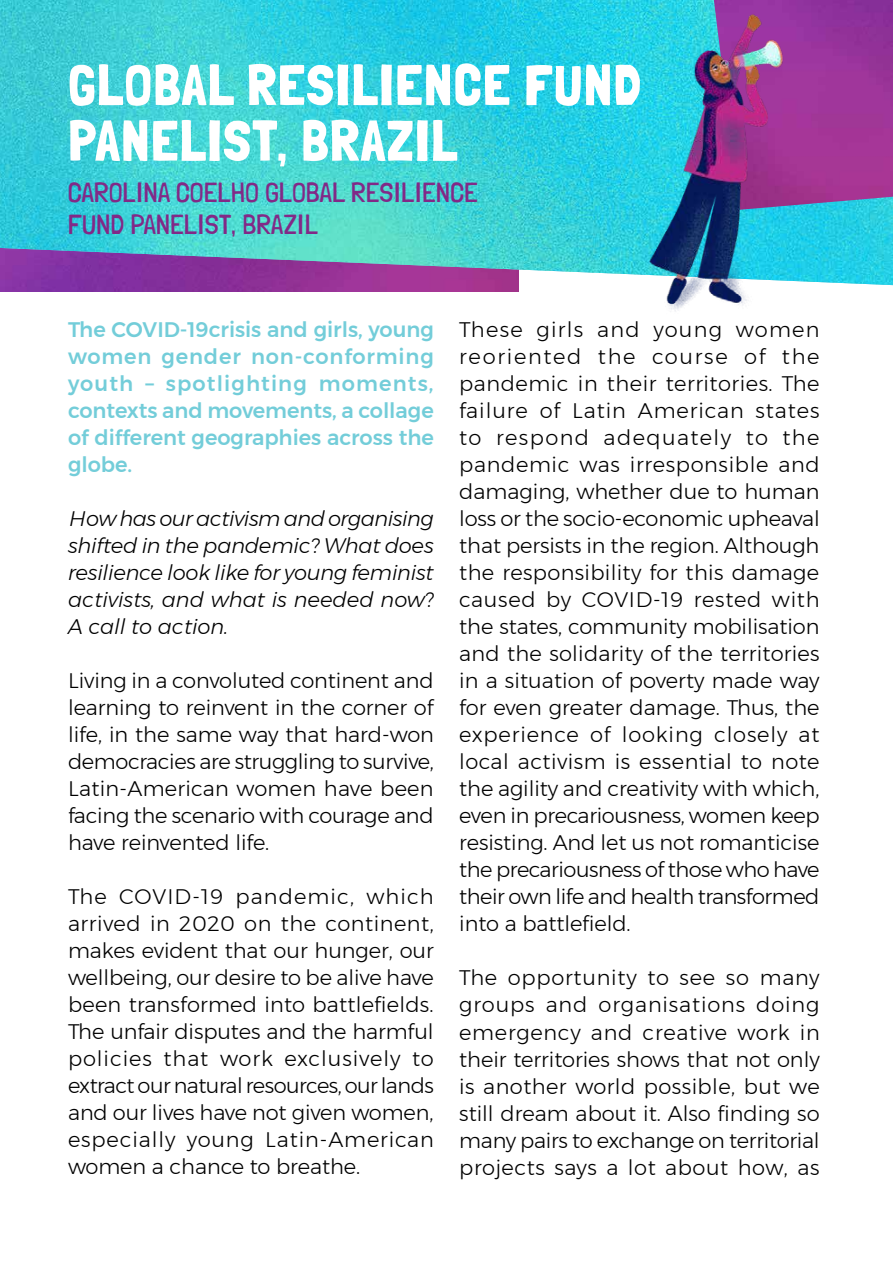
<style>
.page{position:relative;width:893px;height:1263px;background:#fff}
.page>*{position:absolute;margin:0;border:0;box-sizing:border-box;transform-origin:0 0}
.t1{font:57.3px/55.7px "Londrina Solid";letter-spacing:.02em;color:#fff}
.t2{font:300 27.6px/32.4px "Londrina Solid";letter-spacing:.02em;color:#822987}
.t3{font:300 21px/27px "Montserrat";letter-spacing:-.01em;color:#000;text-align:justify}
.t4{font:500 21px/27px "Montserrat";color:#73cdd9;text-align:justify}
.t5{font:italic 300 21px/27px "Montserrat";letter-spacing:-.005em;color:#000;text-align:justify}
</style>
<div class="page">
<img style="left:0;top:285px;width:519px;height:7px">
<img style="left:0;top:0;width:893px;height:285px">
<img style="left:830px;top:0;width:63px;height:210px">
<img style="left:602px;top:0;width:228px;height:312px">
<h1 class="t1" style="left:68px;top:56px;width:575px">GLOBAL RESILIENCE FUND<br>PANELIST, BRAZIL</h1>
<h2 class="t2" style="left:68px;top:175px;width:411px">CAROLINA COELHO GLOBAL RESILIENCE<br>FUND PANELIST, BRAZIL</h2>
<p class="t4" style="left:68px;top:316px;width:367px">The COVID-19crisis and girls, young women gender non-conforming youth – spotlighting moments, contexts and movements, a collage of different geographies across the globe.</p>
<p class="t5" style="left:68px;top:505px;width:367px">How has our activism and organising shifted in the pandemic? What does resilience look like for young feminist activists, and what is needed now?<br>A call to action.</p>
<p class="t3" style="left:68px;top:667px;width:367px">Living in a convoluted continent and learning to reinvent in the corner of life, in the same way that hard-won democracies are struggling to survive, Latin-American women have been facing the scenario with courage and have reinvented life.</p>
<p class="t3" style="left:68px;top:883px;width:367px">The COVID-19 pandemic, which arrived in 2020 on the continent, makes evident that our hunger, our wellbeing, our desire to be alive have been transformed into battlefields.<br>The unfair disputes and the harmful policies that work exclusively to extract our natural resources, our lands and our lives have not given women, especially young Latin-American women a chance to breathe.</p>
<p class="t3" style="left:459px;top:316px;width:362px">These girls and young women reoriented the course of the pandemic in their territories. The failure of Latin American states to respond adequately to the pandemic was irresponsible and damaging, whether due to human loss or the socio-economic upheaval that persists in the region. Although the responsibility for this damage caused by COVID-19 rested with the states, community mobilisation and the solidarity of the territories in a situation of poverty made way for even greater damage. Thus, the experience of looking closely at local activism is essential to note the agility and creativity with which, even in precariousness, women keep resisting. And let us not romanticise the precariousness of those who have their own life and health transformed into a battlefield.</p>
<p class="t3" style="left:459px;top:964px;width:362px">The opportunity to see so many groups and organisations doing emergency and creative work in their territories shows that not only is another world possible, but we still dream about it. Also finding so many pairs to exchange on territorial projects says a lot about how, as</p>
</div>
